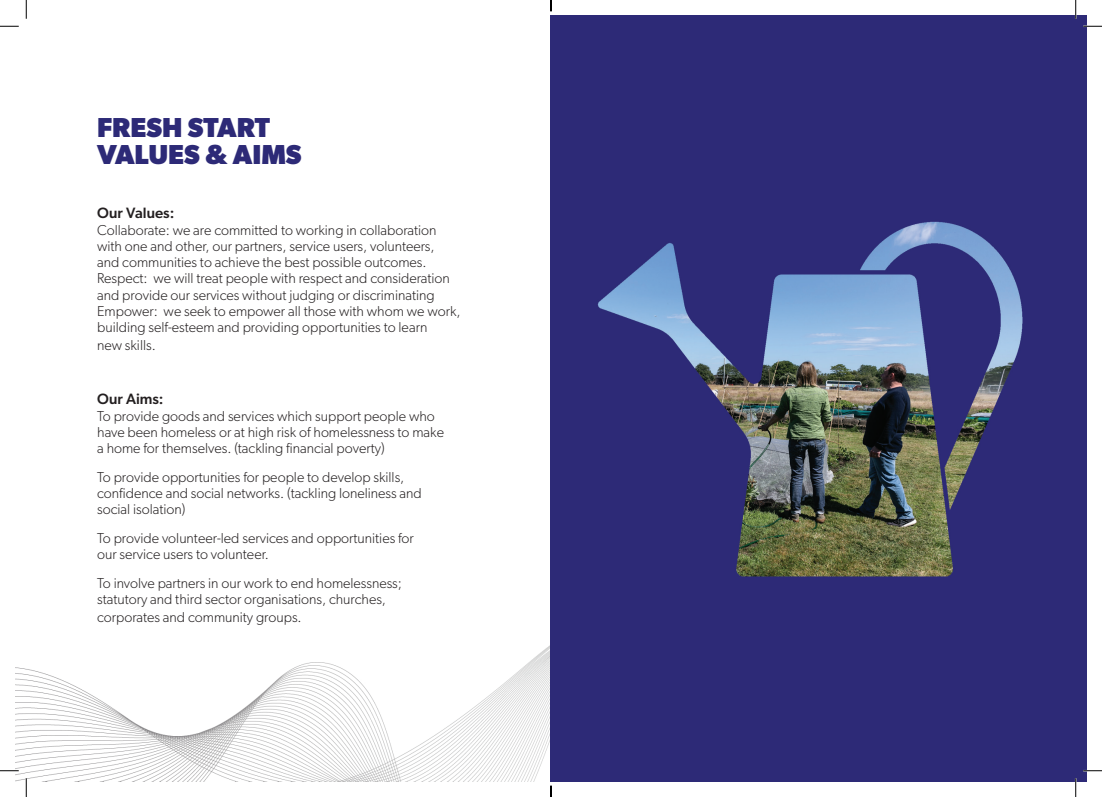
<style>
.page{position:relative;width:1102px;height:797px;background:#fff}
.page>*{position:absolute;margin:0;border:0;box-sizing:border-box;transform-origin:0 0}
.t1{font:700 27.5px/27.5px "Gibson";color:#2d2a77}
.t2{font:500 15px "Gibson";color:#231f20}
.t3{font:300 14.38px/16.2px "Gibson";color:#231f20}
</style>
<div class="page">
<img style="left:16px;top:644px;width:535px;height:137px">
<img style="left:551px;top:16px;width:535px;height:765px">
<svg style="left:0;top:25px;width:19px;height:2px"></svg>
<svg style="left:1083px;top:25px;width:18px;height:2px"></svg>
<svg style="left:0;top:770px;width:19px;height:1px"></svg>
<svg style="left:1083px;top:770px;width:18px;height:1px"></svg>
<svg style="left:25px;top:0;width:2px;height:19px"></svg>
<svg style="left:25px;top:778px;width:2px;height:19px"></svg>
<svg style="left:1074px;top:0;width:2px;height:19px"></svg>
<svg style="left:1074px;top:778px;width:2px;height:19px"></svg>
<svg style="left:550px;top:785px;width:1px;height:12px"></svg>
<h1 class="t1" style="left:97px;top:113px;width:206px">FRESH START<br>VALUES &amp; AIMS</h1>
<p class="t2" style="left:97px;top:204px;width:79px">Our Values:</p>
<p class="t3" style="left:97px;top:221px;width:365px">Collaborate: we are committed to working in collaboration with one and other, our partners, service users, volunteers,<br>and communities to achieve the best possible outcomes.<br>Respect: we will treat people with respect and consideration and provide our services without judging or discriminating Empower: we seek to empower all those with whom we work, building self-esteem and providing opportunities to learn</p>
<p class="t3" style="left:97px;top:337px;width:60px">new skills.</p>
<p class="t2" style="left:97px;top:390px;width:68px">Our Aims:</p>
<p class="t3" style="left:97px;top:407px;width:348px">To provide goods and services which support people who have been homeless or at high risk of homelessness to make a home for themselves. (tackling financial poverty)</p>
<p class="t3" style="left:97px;top:468px;width:326px">To provide opportunities for people to develop skills, confidence and social networks. (tackling loneliness and social isolation)</p>
<p class="t3" style="left:97px;top:530px;width:318px">To provide volunteer-led services and opportunities for our service users to volunteer.</p>
<p class="t3" style="left:97px;top:575px;width:306px">To involve partners in our work to end homelessness; statutory and third sector organisations, churches,</p>
<p class="t3" style="left:97px;top:609px;width:206px">corporates and community groups.</p>
</div>
